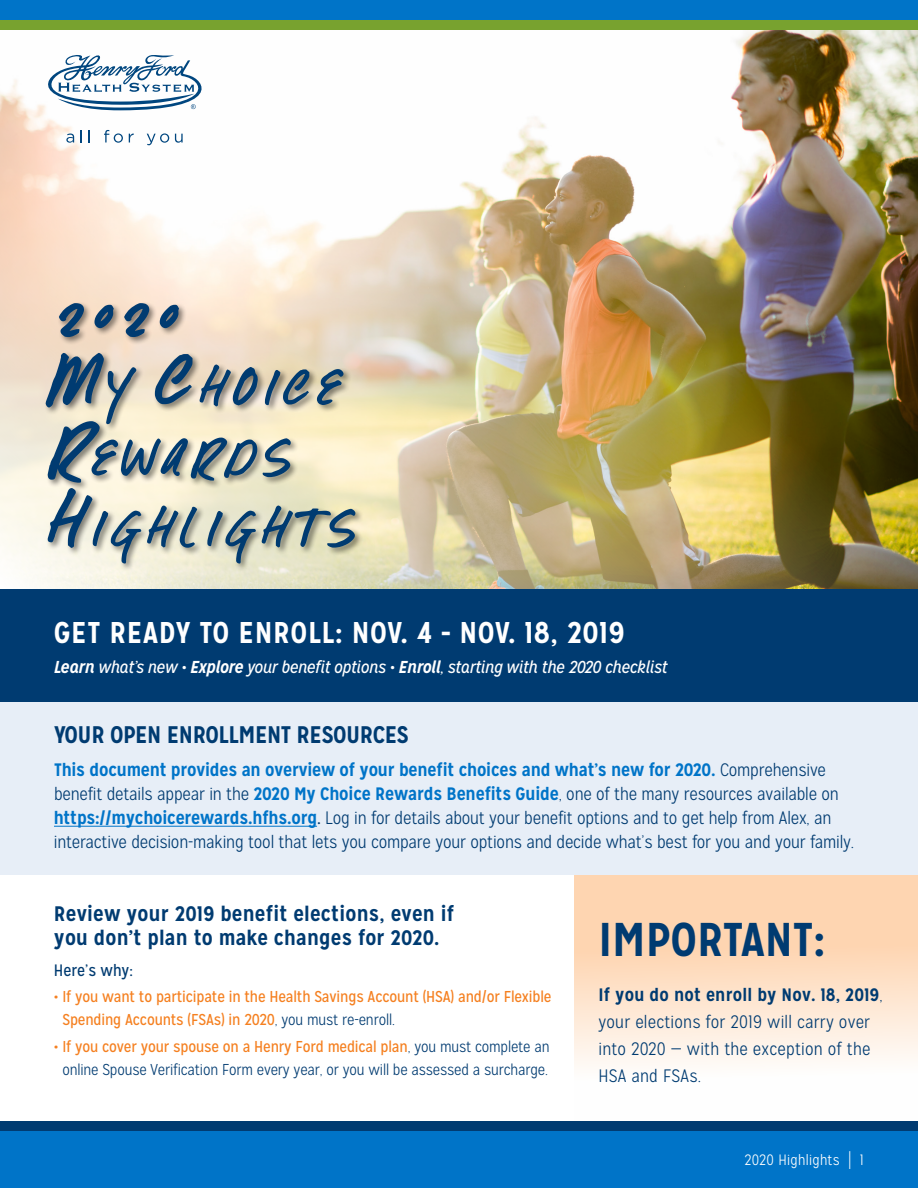
<style>
.page{position:relative;width:918px;height:1188px;background:#fff}
.page>*{position:absolute;margin:0;border:0;box-sizing:border-box;transform-origin:0 0}
.t1{font:75px "Formosa";color:#003b71}
.t2{font:52.5px/70.5px "Formosa";letter-spacing:.145em;color:#003b71}
.t3{font:700 47.25px "Mission Gothic";color:#003b71}
.t4{font:700 30px "Mission Gothic";letter-spacing:.02em;color:#fff}
.t5{font:700 24px "Mission Gothic";letter-spacing:-.02em;color:#003b71}
.t6{font:700 21px/24px "Mission Gothic";letter-spacing:.01em;color:#003b71}
.t7{font:300 18px/24px "Mission Gothic";letter-spacing:-.01em;color:#003b71}
.t8{font:300 18px/27.2px "Mission Gothic";letter-spacing:.01em;color:#003b71}
.t9{font:italic 17.25px "Mission Gothic";letter-spacing:-.02em;color:#fff}
.t10{font:16.5px "Mission Gothic";color:#003b71}
.t11{font:300 15.75px/23.1px "Mission Gothic";letter-spacing:-.01em;color:#003b71;text-align:center}
.t12{font:15.75px/23.1px "Mission Gothic";letter-spacing:-.01em;color:#f58020}
.t13{font:300 15px "Mission Gothic";letter-spacing:.02em;color:#fff}
.s1{font-size:75px}
.s2{font-weight:700}
.s3{font-weight:700;color:#0074c8}
.s4{font-weight:400}
.s5{font-weight:300;color:#003b71}
.s6{font-weight:400;color:#f58020}
.s7{font-size:19.8px}
</style>
<div class="page">
<svg style="left:574px;top:875px;width:344px;height:191px;background:#fee0c6"></svg>
<img style="left:0;top:30px;width:918px;height:560px">
<svg style="left:47px;top:54px;width:156px;height:57px"></svg>
<svg style="left:66px;top:134px;width:8px;height:9px"></svg>
<svg style="left:81px;top:130px;width:1px;height:12px"></svg>
<svg style="left:88px;top:130px;width:2px;height:12px"></svg>
<svg style="left:104px;top:130px;width:19px;height:13px"></svg>
<svg style="left:129px;top:133px;width:5px;height:9px"></svg>
<svg style="left:147px;top:133px;width:22px;height:12px"></svg>
<svg style="left:175px;top:134px;width:8px;height:9px"></svg>
<div style="left:44px;top:301px;width:320px;height:271px;background:#000;opacity:.5"></div>
<div style="left:0;top:590px;width:918px;height:115px;background:#003b71"></div>
<div style="left:0;top:702px;width:918px;height:173px;background:#e7eef7"></div>
<hr style="left:54px;top:826px;width:263px;height:1px;background:#0074c8">
<div style="left:0;top:18px;width:918px;height:12px;background:#78a22f"></div>
<div style="left:0;top:1130px;width:918px;height:58px;background:#0074c8"></div>
<div style="left:0;top:0;width:918px;height:19px;background:#0074c8"></div>
<div style="left:0;top:1121px;width:918px;height:9px;background:#003b71"></div>
<h1 class="t1" style="left:57px;top:265px;width:125px">2020</h1>
<h2 class="t2" style="left:46px;top:352px;width:311px"><span class="s1">M</span>y <span class="s1">C</span>hoice<br><span class="s1">R</span>ewards<br><span class="s1">H</span>ighlight s</h2>
<h3 class="t4" style="left:54px;top:614px;width:573px">GET READY TO ENROLL: NOV. 4 - NOV. 18, 2019</h3>
<p class="t9" style="left:54px;top:657px;width:615px"><span class="s2">Learn</span> what’s new • <span class="s2">Explore</span> your benefit options • <span class="s2">Enroll</span>, starting with the 2020 checklist</p>
<h3 class="t5" style="left:54px;top:719px;width:356px">YOUR OPEN ENROLLMENT RESOURCES</h3>
<p class="t7" style="left:54px;top:758px;width:802px"><span class="s3">This document provides an overview of your benefit choices and what’s new for 2020.</span> Comprehensive benefit details appear in the <span class="s3">2020 My Choice Rewards Benefits Guide</span>, one of the many resources available on <span class="s3">https://mychoicerewards.hfhs.org</span><span class="s4">.</span> Log in for details about your benefit options and to get help from Alex, an interactive decision-making tool that lets you compare your options and decide what’s best for you and your family.</p>
<p class="t6" style="left:54px;top:902px;width:402px">Review your 2019 benefit elections, even if you don’t plan to make changes for 2020.</p>
<p class="t10" style="left:54px;top:960px;width:81px">Here’s why:</p>
<p class="t12" style="left:62px;top:985px;width:491px;text-indent:-8px">• If you want to participate in the Health Savings Account (HSA) and/or Flexible<br>Spending Accounts (FSAs) in 2020<span class="s5">, you must re-enroll.</span></p>
<p class="t11" style="left:54px;top:1035px;width:497px"><span class="s6">• If you cover your spouse on a Henry Ford medical plan</span>, you must complete an online Spouse Verification Form every year, or you will be assessed a surcharge.</p>
<h3 class="t3" style="left:598px;top:910px;width:228px">IMPORTANT:</h3>
<p class="t8" style="left:598px;top:981px;width:286px"><span class="s2">If you do not enroll by Nov. 18, 2019</span>, your elections for 2019 will carry over into 2020 — with the exception of the<br>HSA and FSAs.</p>
<p class="t13" style="left:745px;top:1151px;width:121px">2020 Highlights <span class="s7">|</span> 1</p>
</div>
